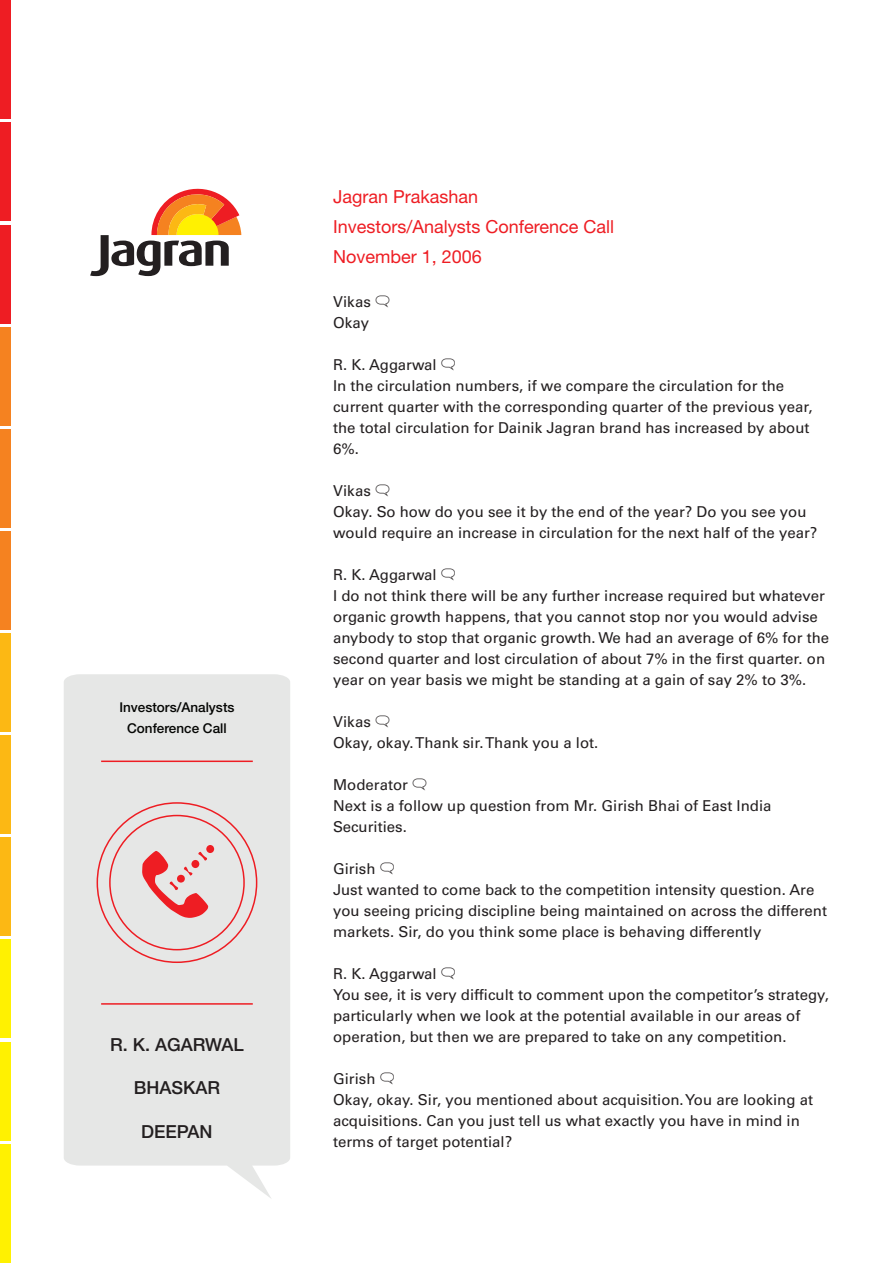
<style>
.page{position:relative;width:893px;height:1263px;background:#fff}
.page>*{position:absolute;margin:0;border:0;box-sizing:border-box;transform-origin:0 0}
.t1{font:18px/30px "Helvetica Neue";color:#ee1d23}
.t2{font:500 18px "Helvetica Neue";color:#231f20}
.t3{font:15px/21px "Univers LT Std";color:#231f20}
.t4{font:500 13.5px/21px "Helvetica Neue";color:#040503;text-align:center}
.s1{font-family:"Talk Balloons"}
</style>
<div class="page">
<svg style="left:64px;top:674px;width:226px;height:524px;fill:#e6e7e6"></svg>
<hr style="left:101px;top:1003px;width:152px;height:2px;background:#ee1d23">
<hr style="left:101px;top:760px;width:152px;height:2px;background:#ee1d23">
<svg style="left:142px;top:845px;width:72px;height:73px"></svg>
<div style="left:0;top:327px;width:11px;height:98px;background:#f58220"></div>
<div style="left:0;top:429px;width:11px;height:98px;background:#f58220"></div>
<div style="left:0;top:531px;width:11px;height:99px;background:#f58220"></div>
<div style="left:0;top:0;width:11px;height:119px;background:#ee1d23"></div>
<div style="left:0;top:123px;width:11px;height:98px;background:#ee1d23"></div>
<div style="left:0;top:225px;width:11px;height:98px;background:#ee1d23"></div>
<div style="left:0;top:633px;width:11px;height:99px;background:#fcb814"></div>
<div style="left:0;top:735px;width:11px;height:99px;background:#fcb814"></div>
<div style="left:0;top:838px;width:11px;height:98px;background:#fcb814"></div>
<div style="left:0;top:940px;width:11px;height:98px;background:#fff101"></div>
<div style="left:0;top:1042px;width:11px;height:98px;background:#fff101"></div>
<div style="left:0;top:1144px;width:11px;height:119px;background:#fff101"></div>
<svg style="left:90px;top:188px;width:151px;height:88px"></svg>
<p class="t4" style="left:119px;top:696px;width:117px">Investors/Analysts<br>Conference Call</p>
<p class="t2" style="left:110px;top:1034px;width:135px">R. K. AGARWAL</p>
<p class="t2" style="left:134px;top:1077px;width:88px">BHASKAR</p>
<p class="t2" style="left:141px;top:1120px;width:73px">DEEPAN</p>
<p class="t1" style="left:333px;top:181px;width:282px">Jagran Prakashan<br>Investors/Analysts Conference Call<br>November 1, 2006</p>
<p class="t3" style="left:333px;top:291px;width:58px">Vikas <span class="s1">L<br></span>Okay</p>
<p class="t3" style="left:333px;top:354px;width:481px">R. K. Aggarwal <span class="s1">L<br></span>In the circulation numbers, if we compare the circulation for the current quarter with the corresponding quarter of the previous year, the total circulation for Dainik Jagran brand has increased by about 6%.</p>
<p class="t3" style="left:333px;top:480px;width:486px">Vikas <span class="s1">L<br></span>Okay. So how do you see it by the end of the year? Do you see you would require an increase in circulation for the next half of the year?</p>
<p class="t3" style="left:333px;top:564px;width:498px">R. K. Aggarwal <span class="s1">L<br></span>I do not think there will be any further increase required but whatever organic growth happens, that you cannot stop nor you would advise anybody to stop that organic growth. We had an average of 6% for the second quarter and lost circulation of about 7% in the first quarter. on year on year basis we might be standing at a gain of say 2% to 3%.</p>
<p class="t3" style="left:333px;top:711px;width:267px">Vikas <span class="s1">L<br></span>Okay, okay. Thank sir. Thank you a lot.</p>
<p class="t3" style="left:333px;top:774px;width:440px">Moderator <span class="s1">L<br></span>Next is a follow up question from Mr. Girish Bhai of East India<br>Securities.</p>
<p class="t3" style="left:333px;top:858px;width:495px">Girish <span class="s1">L<br></span>Just wanted to come back to the competition intensity question. Are you seeing pricing discipline being maintained on across the different markets. Sir, do you think some place is behaving differently</p>
<p class="t3" style="left:333px;top:963px;width:497px">R. K. Aggarwal <span class="s1">L<br></span>You see, it is very difficult to comment upon the competitor’s strategy, particularly when we look at the potential available in our areas of operation, but then we are prepared to take on any competition.</p>
<p class="t3" style="left:333px;top:1068px;width:481px">Girish <span class="s1">L<br></span>Okay, okay. Sir, you mentioned about acquisition. You are looking at acquisitions. Can you just tell us what exactly you have in mind in terms of target potential?</p>
</div>
